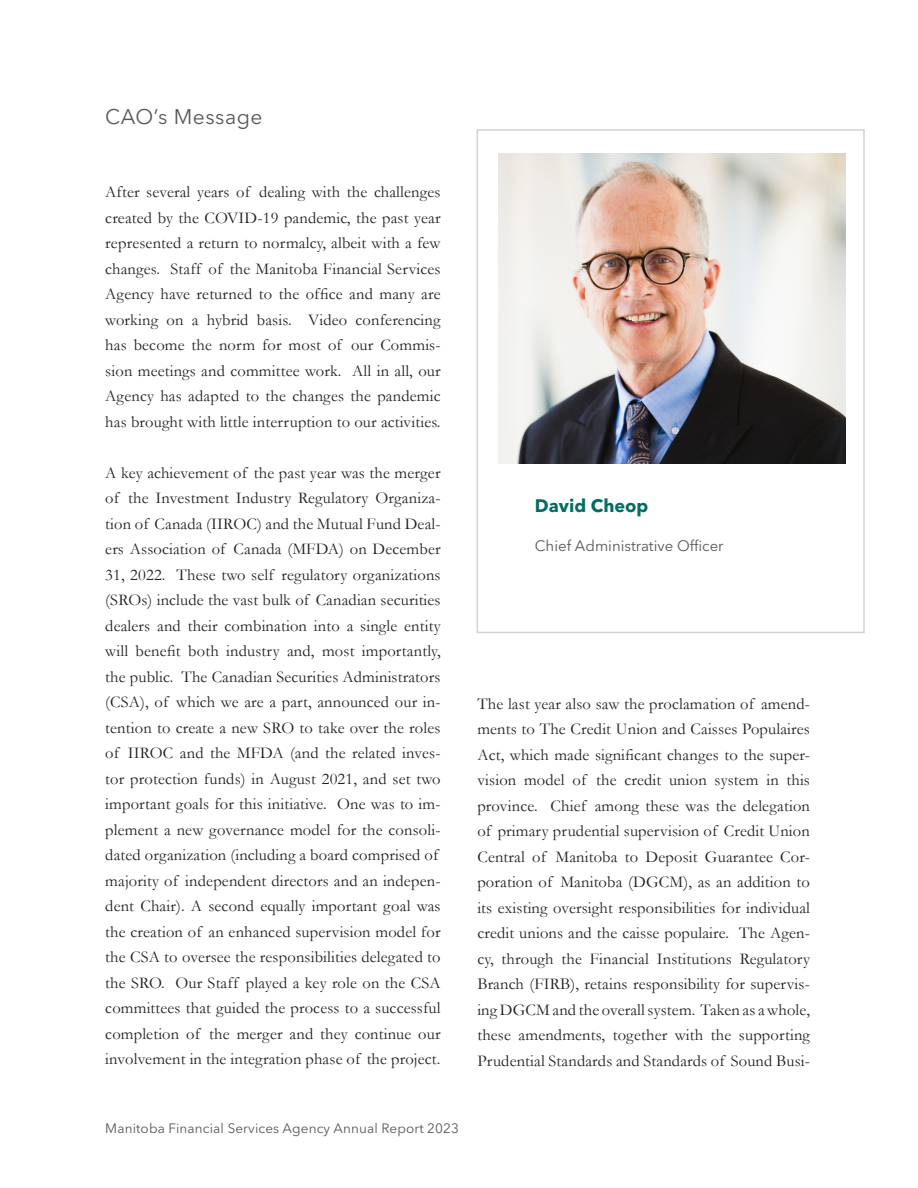
<style>
.page{position:relative;width:918px;height:1188px;background:#fff}
.page>*{position:absolute;margin:0;border:0;box-sizing:border-box;transform-origin:0 0}
.t1{font:21px "Avenir Next LT Pro";letter-spacing:.025em;color:#57585a}
.t2{font:700 18px "Avenir Next LT Pro";color:#006e63}
.t3{font:16.5px/25.5px "Garamond";letter-spacing:.01em;color:#231f20;text-align:justify}
.t4{font:15px "Avenir Next LT Pro";color:#57585a}
.t5{font:13.5px "Avenir Next LT Pro";letter-spacing:.01em;color:#57585a}
</style>
<div class="page">
<div style="left:477px;top:129px;width:388px;height:504px;border:2px solid #d1d2d4"></div>
<img style="left:499px;top:153px;width:347px;height:311px">
<p class="t1" style="left:105px;top:104px;width:159px">CAO’s Message</p>
<p class="t3" style="left:105px;top:179px;width:337px">After several years of dealing with the challenges created by the COVID-19 pandemic, the past year represented a return to normalcy, albeit with a few changes. Staff of the Manitoba Financial Services Agency have returned to the office and many are working on a hybrid basis. Video conferencing has become the norm for most of our Commis&shy;sion meetings and committee work. All in all, our Agency has adapted to the changes the pandemic has brought with little interruption to our activities.</p>
<p class="t3" style="left:105px;top:459px;width:337px;text-align:left">A key achievement of the past year was the merger of the Investment Industry Regulatory Organiza&shy;tion of Canada (IIROC) and the Mutual Fund Deal&shy;ers Association of Canada (MFDA) on December 31, 2022. These two self regulatory organizations (SROs) include the vast bulk of Canadian securities dealers and their combination into a single entity will benefit both industry and, most importantly, the public. The Canadian Securities Administrators (CSA), of which we are a part, announced our in&shy;tention to create a new SRO to take over the roles of IIROC and the MFDA (and the related inves&shy;tor protection funds) in August 2021, and set two important goals for this initiative. One was to im&shy;plement a new governance model for the consoli&shy;dated organization (including a board comprised of majority of independent directors and an indepen&shy;dent Chair). A second equally important goal was the creation of an enhanced supervision model for the CSA to oversee the responsibilities delegated to the SRO. Our Staff played a key role on the CSA committees that guided the process to a successful completion of the merger and they continue our involvement in the integration phase of the project.</p>
<p class="t2" style="left:535px;top:494px;width:115px">David Cheop</p>
<p class="t4" style="left:535px;top:537px;width:190px">Chief Administrative Officer</p>
<p class="t3" style="left:477px;top:690px;width:334px">The last year also saw the proclamation of amend&shy;ments to The Credit Union and Caisses Populaires Act, which made significant changes to the super&shy;vision model of the credit union system in this province. Chief among these was the delegation of primary prudential supervision of Credit Union Central of Manitoba to Deposit Guarantee Cor&shy;poration of Manitoba (DGCM), as an addition to its existing oversight responsibilities for individual credit unions and the caisse populaire. The Agen&shy;cy, through the Financial Institutions Regulatory Branch (FIRB), retains responsibility for supervis&shy;ing DGCM and the overall system. Taken as a whole, these amendments, together with the supporting Prudential Standards and Standards of Sound Busi-</p>
<p class="t5" style="left:105px;top:1120px;width:355px">Manitoba Financial Services Agency Annual Report 2023</p>
</div>
